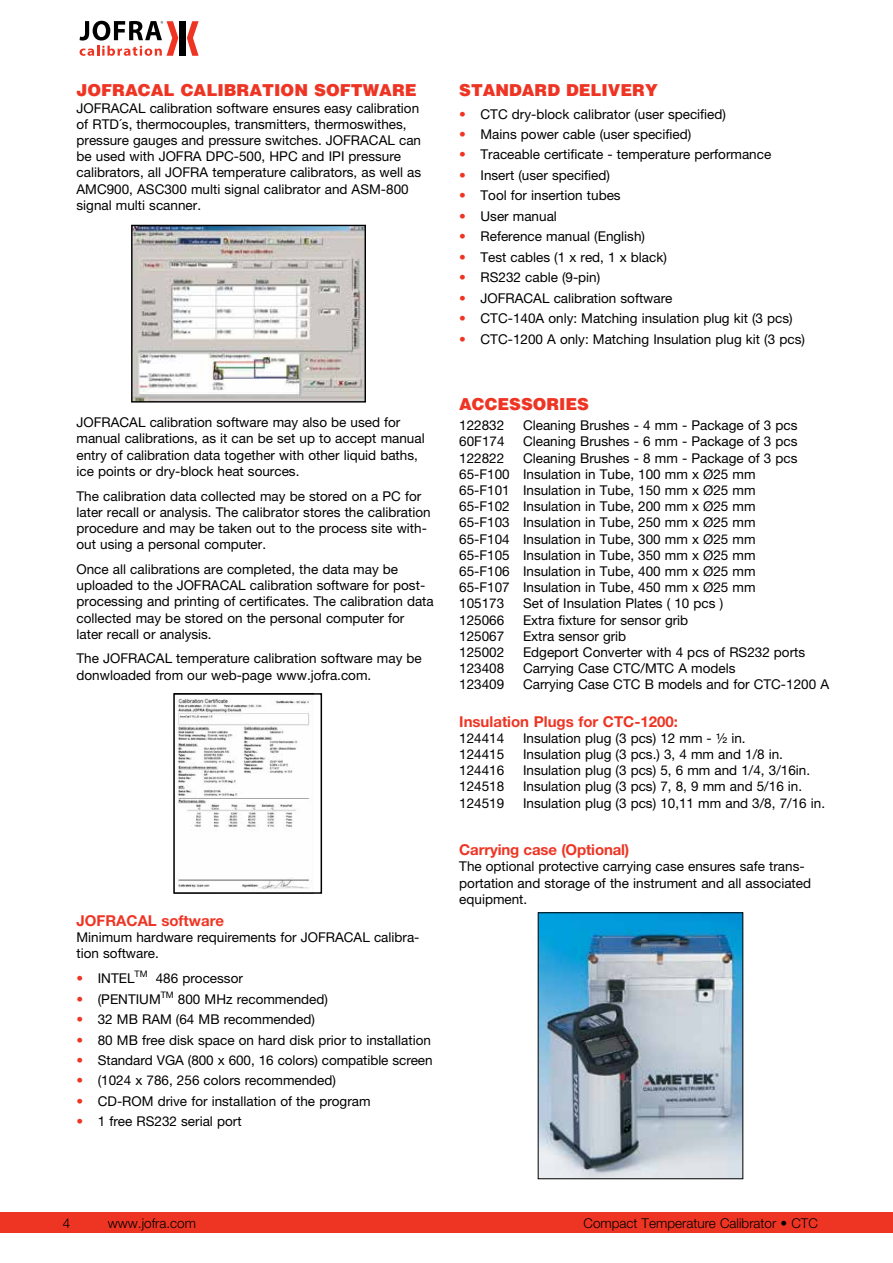
<style>
.page{position:relative;width:893px;height:1263px;background:#fff}
.page>*{position:absolute;margin:0;border:0;box-sizing:border-box;transform-origin:0 0}
.t1{font:900 16.5px "Helvetica";color:#ee3524}
.t2{font:700 15px "Helvetica Neue";color:#ee3524}
.t3{font:13.5px/16.2px "Helvetica Neue";color:#000}
.t4{font:300 13.5px "Helvetica Neue";color:#000}
.s1{color:#ee3524}
</style>
<div class="page">
<img style="left:540px;top:914px;width:201px;height:263px">
<img style="left:178px;top:698px;width:132px;height:191px">
<div style="left:173px;top:693px;width:149px;height:201px;border:2px solid #000"></div>
<img style="left:133px;top:227px;width:231px;height:174px">
<div style="left:131px;top:225px;width:235px;height:178px;border:1px solid #000"></div>
<div style="left:0;top:1212px;width:893px;height:21px;background:#ee3524"></div>
<div style="left:180px;top:21px;width:6px;height:35px;background:#000"></div>
<svg style="left:187px;top:21px;width:12px;height:35px"></svg>
<svg style="left:80px;top:21px;width:98px;height:35px"></svg>
<p class="t1" style="left:77px;top:80px;width:342px">JOFRACAL CALIBRATION SOFTWARE</p>
<p class="t3" style="left:77px;top:100px;width:346px">JOFRACAL calibration software ensures easy calibration of RTD´s, thermocouples, transmitters, thermoswithes, pressure gauges and pressure switches. JOFRACAL can be used with JOFRA DPC-500, HPC and IPI pressure calibrators, all JOFRA temperature calibrators, as well as AMC900, ASC300 multi signal calibrator and ASM-800 signal multi scanner.</p>
<p class="t3" style="left:77px;top:414px;width:350px">JOFRACAL calibration software may also be used for manual calibrations, as it can be set up to accept manual entry of calibration data together with other liquid baths, ice points or dry-block heat sources.</p>
<p class="t3" style="left:77px;top:487px;width:356px">The calibration data collected may be stored on a PC for later recall or analysis. The calibrator stores the calibration procedure and may be taken out to the process site with&shy;out using a personal computer.</p>
<p class="t3" style="left:77px;top:561px;width:359px">Once all calibrations are completed, the data may be uploaded to the JOFRACAL calibration software for post&shy;processing and printing of certificates. The calibration data collected may be stored on the personal computer for later recall or analysis.</p>
<p class="t3" style="left:77px;top:650px;width:347px">The JOFRACAL temperature calibration software may be donwloaded from our web-page www.jofra.com.</p>
<p class="t2" style="left:77px;top:911px;width:149px">JOFRACAL software</p>
<p class="t3" style="left:77px;top:929px;width:344px">Minimum hardware requirements for JOFRACAL calibra&shy;tion software.</p>
<p class="t3" style="left:77px;top:970px;width:168px"><span class="s1">•</span> INTEL<sup>TM</sup> 486 processor</p>
<p class="t3" style="left:77px;top:990px;width:253px"><span class="s1">•</span> (PENTIUM<sup>TM</sup> 800 MHz recommended)</p>
<p class="t3" style="left:77px;top:1011px;width:240px"><span class="s1">•</span> 32 MB RAM (64 MB recommended)</p>
<p class="t3" style="left:77px;top:1031px;width:356px"><span class="s1">•</span> 80 MB free disk space on hard disk prior to installation</p>
<p class="t3" style="left:77px;top:1052px;width:358px"><span class="s1">•</span> Standard VGA (800 x 600, 16 colors) compatible screen</p>
<p class="t3" style="left:77px;top:1072px;width:261px"><span class="s1">•</span> (1024 x 786, 256 colors recommended)</p>
<p class="t3" style="left:77px;top:1093px;width:296px"><span class="s1">•</span> CD-ROM drive for installation of the program</p>
<p class="t3" style="left:77px;top:1113px;width:167px"><span class="s1">•</span> 1 free RS232 serial port</p>
<p class="t1" style="left:459px;top:80px;width:200px">STANDARD DELIVERY</p>
<p class="t3" style="left:459px;top:105px;width:268px"><span class="s1">•</span> CTC dry-block calibrator (user specified)</p>
<p class="t3" style="left:459px;top:126px;width:234px"><span class="s1">•</span> Mains power cable (user specified)</p>
<p class="t3" style="left:459px;top:146px;width:314px"><span class="s1">•</span> Traceable certificate - temperature performance</p>
<p class="t3" style="left:459px;top:167px;width:152px"><span class="s1">•</span> Insert (user specified)</p>
<p class="t3" style="left:459px;top:187px;width:163px"><span class="s1">•</span> Tool for insertion tubes</p>
<p class="t3" style="left:459px;top:208px;width:99px"><span class="s1">•</span> User manual</p>
<p class="t3" style="left:459px;top:228px;width:187px"><span class="s1">•</span> Reference manual (English)</p>
<p class="t3" style="left:459px;top:249px;width:209px"><span class="s1">•</span> Test cables (1 x red, 1 x black)</p>
<p class="t3" style="left:459px;top:269px;width:143px"><span class="s1">•</span> RS232 cable (9-pin)</p>
<p class="t3" style="left:459px;top:290px;width:215px"><span class="s1">•</span> JOFRACAL calibration software</p>
<p class="t3" style="left:459px;top:310px;width:335px"><span class="s1">•</span> CTC-140A only: Matching insulation plug kit (3 pcs)</p>
<p class="t3" style="left:459px;top:330px;width:347px"><span class="s1">•</span> CTC-1200 A only: Matching Insulation plug kit (3 pcs)</p>
<p class="t1" style="left:459px;top:393px;width:131px">ACCESSORIES</p>
<p class="t3" style="left:459px;top:417px;width:47px">122832</p>
<p class="t3" style="left:523px;top:417px;width:276px">Cleaning Brushes - 4 mm - Package of 3 pcs</p>
<p class="t3" style="left:459px;top:433px;width:47px">60F174</p>
<p class="t3" style="left:523px;top:433px;width:276px">Cleaning Brushes - 6 mm - Package of 3 pcs</p>
<p class="t3" style="left:459px;top:450px;width:47px">122822</p>
<p class="t3" style="left:459px;top:450px;width:340px;text-indent:64px">Cleaning Brushes - 8 mm - Package of 3 pcs 65-F100 Insulation in Tube, 100 mm x Ø25 mm 65-F101 Insulation in Tube, 150 mm x Ø25 mm 65-F102 Insulation in Tube, 200 mm x Ø25 mm 65-F103 Insulation in Tube, 250 mm x Ø25 mm 65-F104 Insulation in Tube, 300 mm x Ø25 mm 65-F105 Insulation in Tube, 350 mm x Ø25 mm 65-F106 Insulation in Tube, 400 mm x Ø25 mm 65-F107 Insulation in Tube, 450 mm x Ø25 mm 105173</p>
<p class="t3" style="left:523px;top:595px;width:202px">Set of Insulation Plates ( 10 pcs )</p>
<p class="t3" style="left:459px;top:612px;width:47px">125066</p>
<p class="t3" style="left:523px;top:612px;width:167px">Extra fixture for sensor grib</p>
<p class="t3" style="left:459px;top:628px;width:47px">125067</p>
<p class="t3" style="left:523px;top:628px;width:105px">Extra sensor grib</p>
<p class="t3" style="left:459px;top:644px;width:47px">125002</p>
<p class="t3" style="left:523px;top:644px;width:284px">Edgeport Converter with 4 pcs of RS232 ports</p>
<p class="t3" style="left:459px;top:660px;width:47px">123408</p>
<p class="t3" style="left:523px;top:660px;width:214px">Carrying Case CTC/MTC A models</p>
<p class="t3" style="left:459px;top:676px;width:47px">123409</p>
<p class="t3" style="left:523px;top:676px;width:308px">Carrying Case CTC B models and for CTC-1200 A</p>
<p class="t2" style="left:459px;top:712px;width:220px">Insulation Plugs for CTC-1200:</p>
<p class="t3" style="left:459px;top:730px;width:47px">124414</p>
<p class="t3" style="left:523px;top:730px;width:224px">Insulation plug (3 pcs) 12 mm - ½ in.</p>
<p class="t3" style="left:459px;top:746px;width:47px">124415</p>
<p class="t3" style="left:523px;top:746px;width:262px">Insulation plug (3 pcs.) 3, 4 mm and 1/8 in.</p>
<p class="t3" style="left:459px;top:762px;width:47px">124416</p>
<p class="t3" style="left:523px;top:762px;width:289px">Insulation plug (3 pcs) 5, 6 mm and 1/4, 3/16in.</p>
<p class="t3" style="left:459px;top:778px;width:47px">124518</p>
<p class="t3" style="left:523px;top:778px;width:281px">Insulation plug (3 pcs) 7, 8, 9 mm and 5/16 in.</p>
<p class="t3" style="left:459px;top:794px;width:47px">124519</p>
<p class="t3" style="left:523px;top:794px;width:304px">Insulation plug (3 pcs) 10,11 mm and 3/8, 7/16 in.</p>
<p class="t2" style="left:459px;top:840px;width:172px">Carrying case (Optional)</p>
<p class="t3" style="left:459px;top:858px;width:353px">The optional protective carrying case ensures safe trans&shy;portation and storage of the instrument and all associated equipment.</p>
<p class="t4" style="left:63px;top:1215px;width:9px">4</p>
<p class="t4" style="left:108px;top:1215px;width:90px">www.jofra.com</p>
<p class="t4" style="left:583px;top:1215px;width:236px">Compact Temperature Calibrator • CTC</p>
</div>
